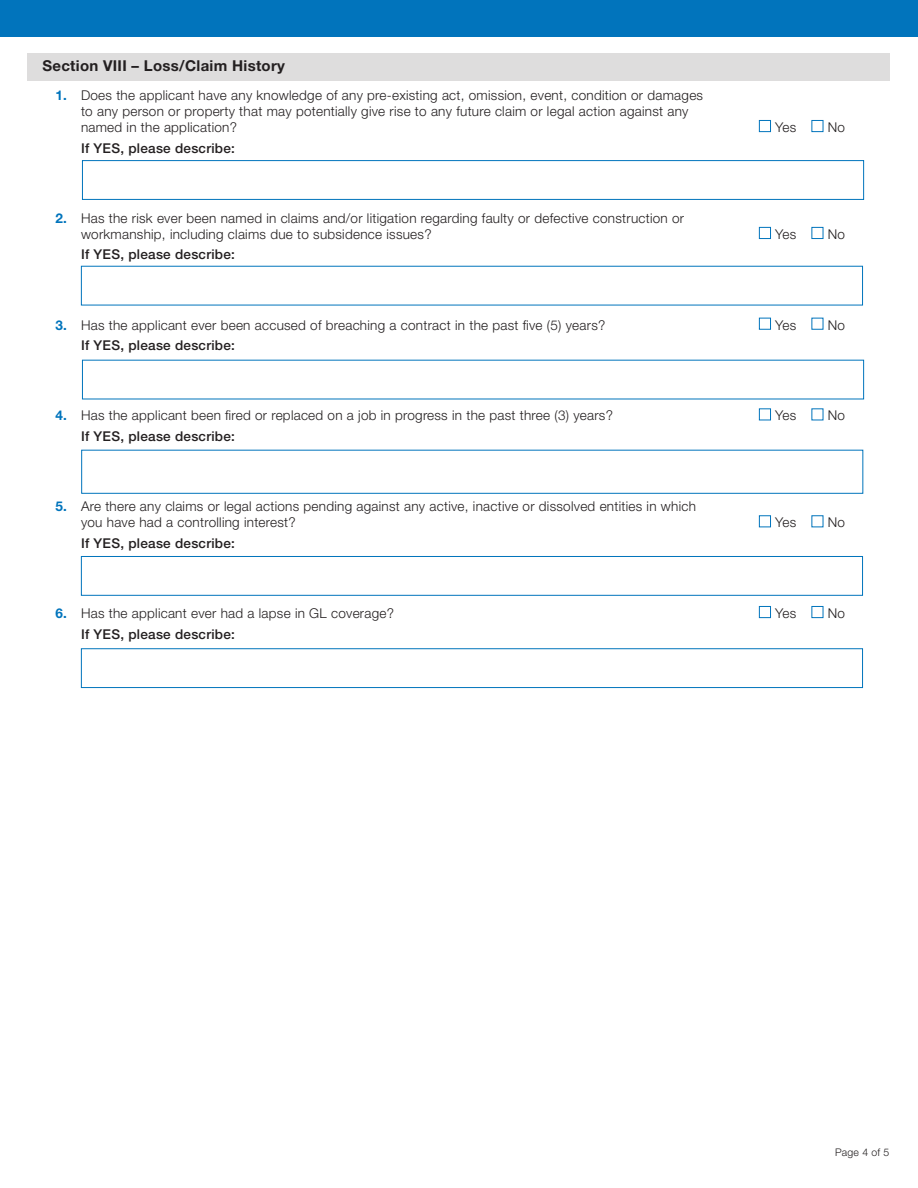
<style>
.page{position:relative;width:918px;height:1188px;background:#fff}
.page>*{position:absolute;margin:0;border:0;box-sizing:border-box;transform-origin:0 0}
.t1{font:700 15px "Helvetica Neue LT Std";letter-spacing:.02em;color:#231f20}
.t2{font:300 13.5px/16.2px "Helvetica Neue LT Std";letter-spacing:.02em;color:#231f20}
.t3{font:500 13.5px "Helvetica Neue LT Std";letter-spacing:.02em;color:#231f20}
.t4{font:300 10.5px "Helvetica Neue LT Std";letter-spacing:.02em;color:#231f20}
.s1{font-weight:700;color:#0174bc}
</style>
<div class="page">
<div style="left:0;top:0;width:918px;height:37px;background:#0174bc"></div>
<div style="left:27px;top:53px;width:863px;height:28px;background:#dedddd"></div>
<div style="left:759px;top:120px;width:12px;height:12px;border:1px solid #0174bc"></div>
<div style="left:812px;top:120px;width:11px;height:12px;border:1px solid #0174bc"></div>
<div style="left:759px;top:227px;width:12px;height:12px;border:1px solid #0174bc"></div>
<div style="left:812px;top:227px;width:11px;height:12px;border:1px solid #0174bc"></div>
<div style="left:759px;top:318px;width:12px;height:12px;border:1px solid #0174bc"></div>
<div style="left:759px;top:408px;width:12px;height:12px;border:1px solid #0174bc"></div>
<div style="left:759px;top:515px;width:12px;height:12px;border:1px solid #0174bc"></div>
<div style="left:759px;top:606px;width:12px;height:12px;border:1px solid #0174bc"></div>
<div style="left:812px;top:606px;width:11px;height:12px;border:1px solid #0174bc"></div>
<div style="left:82px;top:160px;width:782px;height:40px;border:1px solid #0174bc"></div>
<div style="left:81px;top:556px;width:782px;height:40px;border:1px solid #0174bc"></div>
<div style="left:81px;top:450px;width:782px;height:44px;border:1px solid #0174bc"></div>
<div style="left:81px;top:648px;width:782px;height:40px;border:1px solid #0174bc"></div>
<p class="t1" style="left:42px;top:56px;width:244px">Section VIII – Loss/Claim History</p>
<p class="t2" style="left:81px;top:86px;width:624px;text-indent:-26px"><span class="s1">1.</span> Does the applicant have any knowledge of any pre-existing act, omission, event, condition or damages to any person or property that may potentially give rise to any future claim or legal action against any named in the application?</p>
<p class="t3" style="left:81px;top:140px;width:156px">If YES, please describe:</p>
<p class="t2" style="left:81px;top:210px;width:605px;text-indent:-26px"><span class="s1">2.</span> Has the risk ever been named in claims and/or litigation regarding faulty or defective construction or workmanship, including claims due to subsidence issues?</p>
<p class="t3" style="left:81px;top:247px;width:156px">If YES, please describe:</p>
<p class="t2" style="left:775px;top:119px;width:23px">Yes</p>
<p class="t2" style="left:828px;top:119px;width:19px">No</p>
<p class="t2" style="left:775px;top:226px;width:23px">Yes</p>
<p class="t2" style="left:828px;top:226px;width:19px">No</p>
<p class="t2" style="left:56px;top:316px;width:551px"><span class="s1">3.</span> Has the applicant ever been accused of breaching a contract in the past five (5) years?</p>
<p class="t2" style="left:775px;top:316px;width:23px">Yes</p>
<p class="t2" style="left:828px;top:316px;width:19px">No</p>
<p class="t3" style="left:81px;top:337px;width:156px">If YES, please describe:</p>
<p class="t2" style="left:56px;top:407px;width:559px"><span class="s1">4.</span> Has the applicant been fired or replaced on a job in progress in the past three (3) years?</p>
<p class="t2" style="left:775px;top:407px;width:23px">Yes</p>
<p class="t2" style="left:828px;top:407px;width:19px">No</p>
<p class="t3" style="left:81px;top:428px;width:156px">If YES, please describe:</p>
<p class="t2" style="left:81px;top:498px;width:616px;text-indent:-26px"><span class="s1">5.</span> Are there any claims or legal actions pending against any active, inactive or dissolved entities in which you have had a controlling interest?</p>
<p class="t3" style="left:81px;top:535px;width:156px">If YES, please describe:</p>
<p class="t2" style="left:775px;top:514px;width:23px">Yes</p>
<p class="t2" style="left:828px;top:514px;width:19px">No</p>
<p class="t2" style="left:56px;top:605px;width:340px"><span class="s1">6.</span> Has the applicant ever had a lapse in GL coverage?</p>
<p class="t2" style="left:775px;top:605px;width:23px">Yes</p>
<p class="t2" style="left:828px;top:605px;width:19px">No</p>
<p class="t3" style="left:81px;top:626px;width:156px">If YES, please describe:</p>
<p class="t4" style="left:835px;top:1146px;width:56px">Page 4 of 5</p>
</div>
